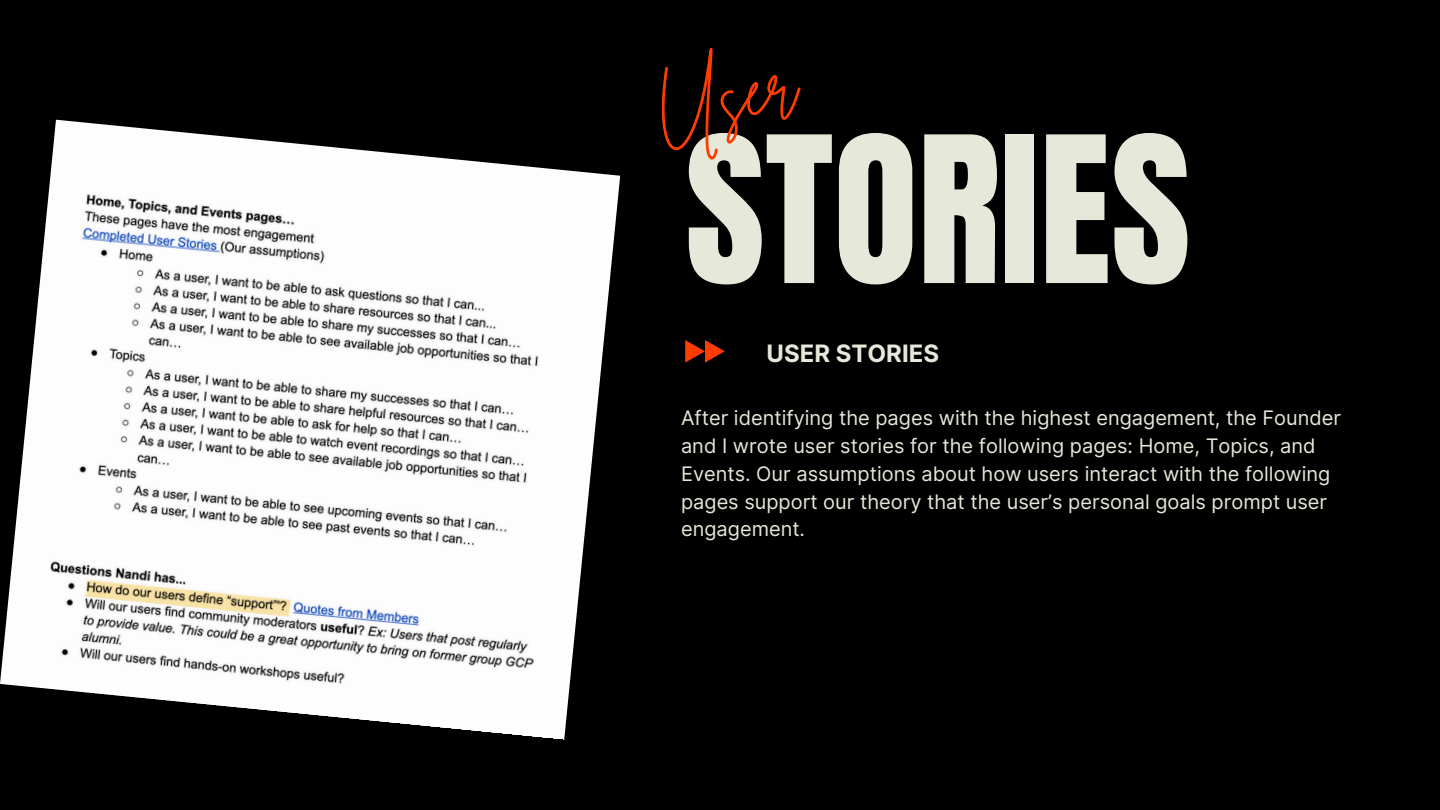
<style>
.page{position:relative;width:1440px;height:810px;background:#000}
.page>*{position:absolute;margin:0;border:0;box-sizing:border-box;transform-origin:0 0}
.t1{font:173.1px "Anton";color:#e6e8da}
.t2{font:72px "Brittany Signature";color:#ff3d00}
.t3{font:700 24px "Inter";color:#e6e8da}
.t4{font:20px/27.8px "Inter";color:#e6e8da}
</style>
<div class="page">
<img style="left:0;top:120px;width:620px;height:620px">
<svg style="left:685px;top:340px;width:40px;height:23px"></svg>
<h3 class="t2" style="left:649px;top:59px;width:143px;rotate:-9deg">User</h3>
<h1 class="t1" style="left:685px;top:86px;width:507px">STORIES</h1>
<h2 class="t3" style="left:767px;top:339px;width:174px">USER STORIES</h2>
<p class="t4" style="left:681px;top:404px;width:662px">After identifying the pages with the highest engagement, the Founder and I wrote user stories for the following pages: Home, Topics, and Events. Our assumptions about how users interact with the following pages support our theory that the user’s personal goals prompt user engagement.</p>
</div>
